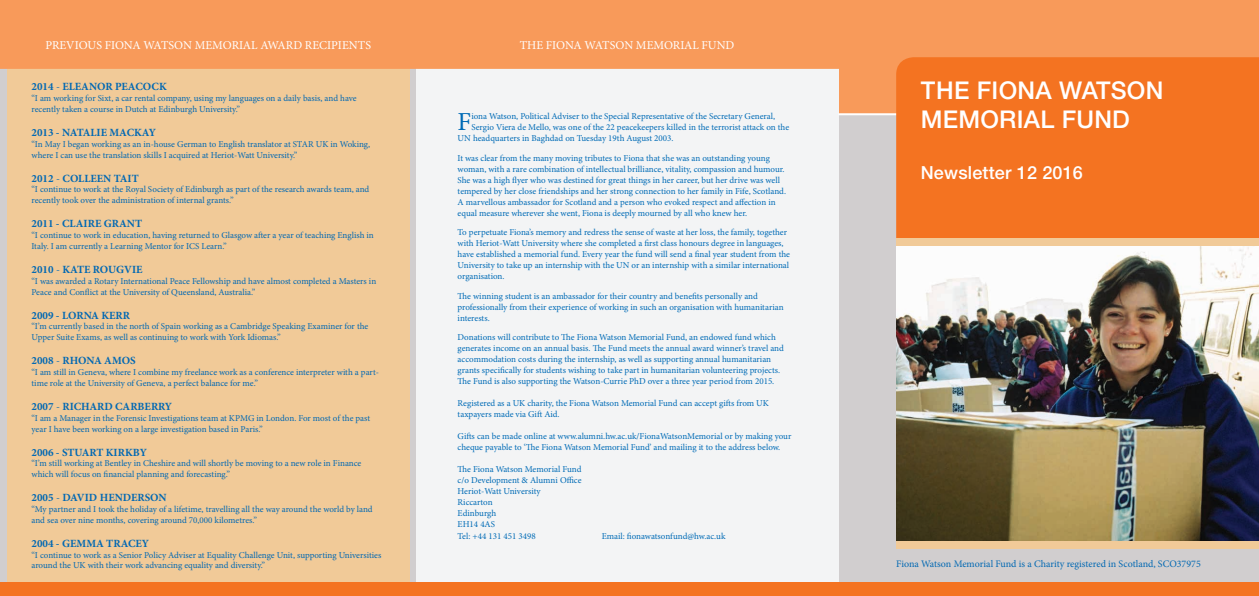
<style>
.page{position:relative;width:1259px;height:596px;background:#fff}
.page>*{position:absolute;margin:0;border:0;box-sizing:border-box;transform-origin:0 0}
.t1{font:25.9px "Minion Pro";color:#006bb6}
.t2{font:500 24.5px/29.3px "Helvetica Neue LT Std";letter-spacing:.01em;color:#fff}
.t3{font:500 18px "Helvetica Neue LT Std";letter-spacing:.01em;color:#fff}
.t4{font:12px "Minion Pro";color:#fff}
.t5{font:700 11px "Minion Pro";color:#0168b3}
.t6{font:10px "Minion Pro";color:#0168b3}
.t7{font:9px/11px "Minion Pro";color:#006bb6}
.t8{font:9px/10.8px "Minion Pro";letter-spacing:-.005em;color:#0168b3}
.s1{font-weight:400}
</style>
<div class="page">
<div style="left:838px;top:0;width:421px;height:113px;background:#f89a5a"></div>
<div style="left:838px;top:115px;width:421px;height:466px;background:#d1cecf"></div>
<div style="left:0;top:0;width:838px;height:595px;background:#f3f4f5"></div>
<div style="left:0;top:0;width:415px;height:595px;background:#d1cecf"></div>
<div style="left:8px;top:62px;width:402px;height:528px;background:#f1ca98"></div>
<div style="left:0;top:0;width:865px;height:69px;background:#f89a5a"></div>
<div style="left:896px;top:57px;width:363px;height:181px;background:#f47321"></div>
<img style="left:896px;top:245px;width:363px;height:296px">
<div style="left:896px;top:541px;width:363px;height:7px;background:#f1ca98"></div>
<div style="left:896px;top:238px;width:363px;height:7px;background:#f1ca98"></div>
<div style="left:0;top:581px;width:1259px;height:14px;background:#f47321"></div>
<p class="t4" style="left:45px;top:37px;width:327px">PREVIOUS FIONA WATSON MEMORIAL AWARD RECIPIENTS</p>
<p class="t4" style="left:520px;top:37px;width:216px">THE FIONA WATSON MEMORIAL FUND</p>
<p class="t5" style="left:32px;top:79px;width:137px">2014 <span class="s1">-</span> ELEANOR PEACOCK</p>
<p class="t8" style="left:32px;top:93px;width:327px">“I am working for Sixt, a car rental company, using my languages on a daily basis, and have recently taken a course in Dutch at Edinburgh University.”</p>
<p class="t5" style="left:32px;top:125px;width:126px">2013 - NATALIE MACKAY</p>
<p class="t8" style="left:32px;top:138px;width:340px">“In May I began working as an in-house German to English translator at STAR UK in Woking, where I can use the translation skills I acquired at Heriot-Watt University.”</p>
<p class="t5" style="left:32px;top:170px;width:109px">2012 <span class="s1">-</span> COLLEEN TAIT</p>
<p class="t8" style="left:32px;top:184px;width:339px">“I continue to work at the Royal Society of Edinburgh as part of the research awards team, and recently took over the administration of internal grants.”</p>
<p class="t5" style="left:32px;top:216px;width:112px">2011 - CLAIRE GRANT</p>
<p class="t8" style="left:32px;top:230px;width:344px">“I continue to work in education, having returned to Glasgow after a year of teaching English in<br>Italy. I am currently a Learning Mentor for ICS Learn.”</p>
<p class="t5" style="left:32px;top:261px;width:113px">2010 <span class="s1">-</span> KATE ROUGVIE</p>
<p class="t8" style="left:32px;top:275px;width:346px">“I was awarded a Rotary International Peace Fellowship and have almost completed a Masters in<br>Peace and Conflict at the University of Queensland, Australia.”</p>
<p class="t5" style="left:32px;top:307px;width:100px">2009 - LORNA KERR</p>
<p class="t8" style="left:32px;top:321px;width:338px">“I’m currently based in the north of Spain working as a Cambridge Speaking Examiner for the<br>Upper Suite Exams, as well as continuing to work with York Idiomas.”</p>
<p class="t5" style="left:32px;top:353px;width:106px">2008 <span class="s1">-</span> RHONA AMOS</p>
<p class="t8" style="left:32px;top:366px;width:349px">“I am still in Geneva, where I combine my freelance work as a conference interpreter with a part&shy;time role at the University of Geneva, a perfect balance for me.”</p>
<p class="t5" style="left:32px;top:398px;width:142px">2007 <span class="s1">-</span> RICHARD CARBERRY</p>
<p class="t8" style="left:32px;top:412px;width:340px">“I am a Manager in the Forensic Investigations team at KPMG in London. For most of the past year I have been working on a large investigation based in Paris.”</p>
<p class="t5" style="left:32px;top:444px;width:117px">2006 - STUART KIRKBY</p>
<p class="t8" style="left:32px;top:458px;width:331px">“I’m still working at Bentley in Cheshire and will shortly be moving to a new role in Finance which will focus on financial planning and forecasting.”</p>
<p class="t5" style="left:32px;top:489px;width:137px">2005 <span class="s1">-</span> DAVID HENDERSON</p>
<p class="t8" style="left:32px;top:503px;width:343px">“My partner and I took the holiday of a lifetime, travelling all the way around the world by land and sea over nine months, covering around 70,000 kilometres.”</p>
<p class="t5" style="left:32px;top:535px;width:119px">2004 - GEMMA TRACEY</p>
<p class="t8" style="left:32px;top:549px;width:351px">“I continue to work as a Senior Policy Adviser at Equality Challenge Unit, supporting Universities around the UK with their work advancing equality and diversity.”</p>
<p class="t1" style="left:457px;top:104px;width:15px">F</p>
<p class="t7" style="left:471px;top:111px;width:305px">iona Watson, Political Adviser to the Special Representative of the Secretary General,</p>
<p class="t7" style="left:471px;top:122px;width:319px">Sergio Viera de Mello, was one of the 22 peacekeepers killed in the terrorist attack on the</p>
<p class="t7" style="left:457px;top:133px;width:217px">UN headquarters in Baghdad on Tuesday 19th August 2003.</p>
<p class="t7" style="left:457px;top:152px;width:330px">It was clear from the many moving tributes to Fiona that she was an outstanding young woman, with a rare combination of intellectual brilliance, vitality, compassion and humour.<br>She was a high flyer who was destined for great things in her career, but her drive was well tempered by her close friendships and her strong connection to her family in Fife, Scotland.<br>A marvellous ambassador for Scotland and a person who evoked respect and affection in equal measure wherever she went, Fiona is deeply mourned by all who knew her.</p>
<p class="t7" style="left:457px;top:227px;width:334px">To perpetuate Fiona’s memory and redress the sense of waste at her loss, the family, together with Heriot-Watt University where she completed a first class honours degree in languages, have established a memorial fund. Every year the fund will send a final year student from the University to take up an internship with the UN or an internship with a similar international organisation.</p>
<p class="t7" style="left:457px;top:290px;width:327px">The winning student is an ambassador for their country and benefits personally and professionally from their experience of working in such an organisation with humanitarian interests.</p>
<p class="t7" style="left:457px;top:331px;width:328px">Donations will contribute to The Fiona Watson Memorial Fund, an endowed fund which generates income on an annual basis. The Fund meets the annual award winner’s travel and accommodation costs during the internship, as well as supporting annual humanitarian grants specifically for students wishing to take part in humanitarian volunteering projects.<br>The Fund is also supporting the Watson-Currie PhD over a three year period from 2015.</p>
<p class="t7" style="left:457px;top:397px;width:313px">Registered as a UK charity, the Fiona Watson Memorial Fund can accept gifts from UK taxpayers made via Gift Aid.</p>
<p class="t7" style="left:457px;top:430px;width:335px">Gifts can be made online at www.alumni.hw.ac.uk/FionaWatsonMemorial or by making your cheque payable to ‘The Fiona Watson Memorial Fund’ and mailing it to the address below.</p>
<p class="t7" style="left:457px;top:463px;width:125px">The Fiona Watson Memorial Fund</p>
<p class="t7" style="left:457px;top:474px;width:125px">c/o Development &amp; Alumni Office</p>
<p class="t7" style="left:457px;top:485px;width:85px">Heriot-Watt University</p>
<p class="t7" style="left:457px;top:496px;width:37px">Riccarton</p>
<p class="t7" style="left:457px;top:507px;width:40px">Edinburgh</p>
<p class="t7" style="left:457px;top:518px;width:39px">EH14 4AS</p>
<p class="t7" style="left:457px;top:530px;width:80px">Tel: +44 131 451 3498</p>
<p class="t7" style="left:601px;top:530px;width:125px">Email: fionawatsonfund@hw.ac.uk</p>
<p class="t2" style="left:920px;top:75px;width:244px">THE FIONA WATSON<br>MEMORIAL FUND</p>
<p class="t3" style="left:920px;top:162px;width:164px">Newsletter 12 2016</p>
<p class="t6" style="left:896px;top:557px;width:306px">Fiona Watson Memorial Fund is a Charity registered in Scotland, SCO37975</p>
</div>
